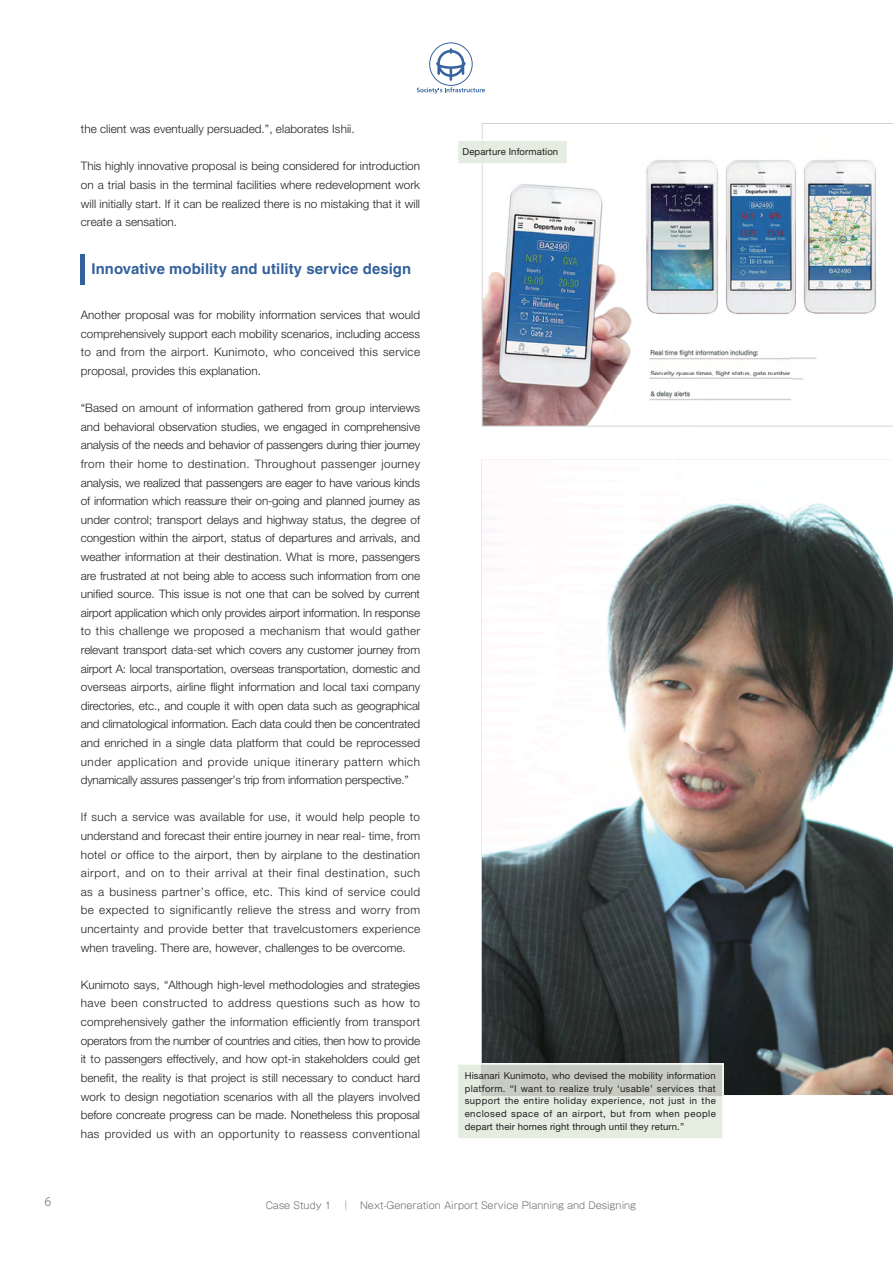
<style>
.page{position:relative;width:893px;height:1263px;background:#fff}
.page>*{position:absolute;margin:0;border:0;box-sizing:border-box;transform-origin:0 0}
.t1{font:700 14.85px "Helvetica LT Std";letter-spacing:.005em;color:#33619c}
.t2{font:300 11.7px/18.6px "Helvetica Neue LT Std";letter-spacing:.005em;color:#231f20;text-align:justify}
.t3{font:11.7px "Koz Go Pro Light 90 pv RKSJ H";color:#636466}
.t4{font:9.6px/12.8px "Helvetica Neue LT Std";letter-spacing:.01em;color:#231f20;text-align:justify}
.t5{font:9.6px "Gothic MB101 Pro Light 90 pv RKSJ H";color:#636466}
</style>
<div class="page">
<svg style="left:436px;top:48px;width:29px;height:33px"></svg>
<div style="left:429px;top:43px;width:43px;height:43px;border:1px solid #3764a0;border-radius:50%"></div>
<svg style="left:417px;top:87px;width:68px;height:7px"></svg>
<hr style="left:81px;top:254px;width:4px;height:31px;background:#33619c">
<img style="left:482px;top:459px;width:410px;height:636px">
<img style="left:482px;top:123px;width:410px;height:303px">
<svg style="left:458px;top:139px;width:111px;height:26px"></svg>
<svg style="left:458px;top:1062px;width:266px;height:76px;background:#d8ded3"></svg>
<p class="t3" style="left:45px;top:1197px;width:8px">6</p>
<p class="t2" style="left:81px;top:121px;width:275px">the client was eventually persuaded.”, elaborates Ishii.</p>
<p class="t2" style="left:81px;top:158px;width:341px">This highly innovative proposal is being considered for introduction on a trial basis in the terminal facilities where redevelopment work will initially start. If it can be realized there is no mistaking that it will create a sensation.</p>
<p class="t1" style="left:91px;top:263px;width:321px">Innovative mobility and utility service design</p>
<p class="t2" style="left:81px;top:307px;width:341px">Another proposal was for mobility information services that would comprehensively support each mobility scenarios, including access to and from the airport. Kunimoto, who conceived this service proposal, provides this explanation.</p>
<p class="t2" style="left:81px;top:400px;width:341px">“Based on amount of information gathered from group interviews and behavioral observation studies, we engaged in comprehensive analysis of the needs and behavior of passengers during thier journey from their home to destination. Throughout passenger journey analysis, we realized that passengers are eager to have various kinds of information which reassure their on-going and planned journey as under control; transport delays and highway status, the degree of congestion within the airport, status of departures and arrivals, and weather information at their destination. What is more, passengers are frustrated at not being able to access such information from one unified source. This issue is not one that can be solved by current airport application which only provides airport information. In response to this challenge we proposed a mechanism that would gather relevant transport data-set which covers any customer journey from airport A: local transportation, overseas transportation, domestic and overseas airports, airline flight information and local taxi company directories, etc., and couple it with open data such as geographical and climatological information. Each data could then be concentrated and enriched in a single data platform that could be reprocessed under application and provide unique itinerary pattern which dynamically assures passenger’s trip from information perspective.”</p>
<p class="t2" style="left:81px;top:809px;width:341px">If such a service was available for use, it would help people to understand and forecast their entire journey in near real- time, from hotel or office to the airport, then by airplane to the destination airport, and on to their arrival at their final destination, such as a business partner’s office, etc. This kind of service could be expected to significantly relieve the stress and worry from uncertainty and provide better that travelcustomers experience when traveling. There are, however, challenges to be overcome.</p>
<p class="t2" style="left:81px;top:977px;width:341px">Kunimoto says, “Although high-level methodologies and strategies have been constructed to address questions such as how to comprehensively gather the information efficiently from transport operators from the number of countries and cities, then how to provide it to passengers effectively, and how opt-in stakeholders could get benefit, the reality is that project is still necessary to conduct hard work to design negotiation scenarios with all the players involved before concreate progress can be made. Nonetheless this proposal has provided us with an opportunity to reassess conventional</p>
<p class="t4" style="left:462px;top:147px;width:97px">Departure Information</p>
<p class="t4" style="left:464px;top:1070px;width:253px">Hisanari Kunimoto, who devised the mobility information platform. “I want to realize truly ‘usable’ services that support the entire holiday experience, not just in the enclosed space of an airport, but from when people depart their homes right through until they return.”</p>
<p class="t5" style="left:266px;top:1202px;width:372px">Case Study 1　｜　Next-Generation Airport Service Planning and Designing</p>
</div>
